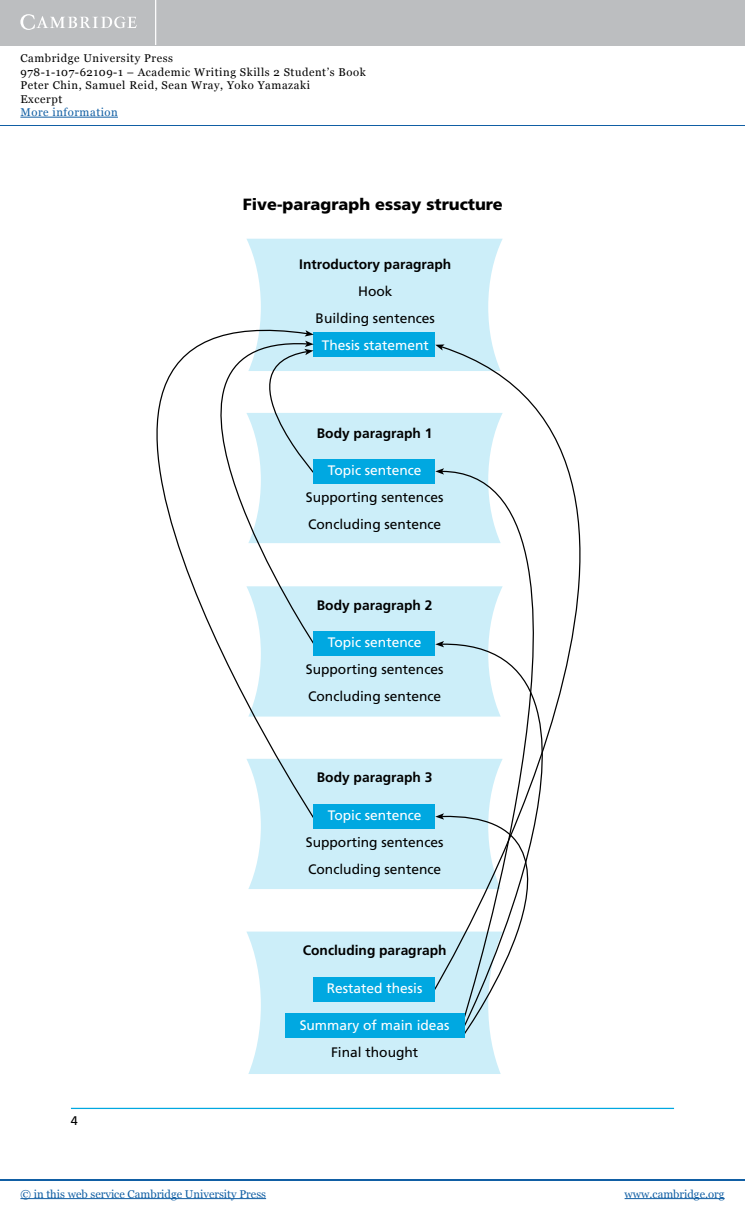
<style>
.page{position:relative;width:745px;height:1218px;background:#fff}
.page>*{position:absolute;margin:0;border:0;box-sizing:border-box;transform-origin:0 0}
.t1{font:900 16.25px "Frutiger";color:#000}
.t2{font:13.75px/26.9px "Frutiger";color:#000}
.t3{font:13.75px "Frutiger";color:#fff}
.t4{font:700 13.75px "Frutiger";color:#000}
.t5{font:12.5px "Frutiger";color:#000}
.t6{font:11.25px/13.4px "Georgia";letter-spacing:.05em;color:#000}
.t7{font:11.25px "Georgia";color:#115fa4}
.t8{font:11.25px "Georgia";letter-spacing:.05em;color:#115fa4}
</style>
<div class="page">
<div style="left:0;top:0;width:744px;height:45px;background:#bcbec0"></div>
<hr style="left:155px;top:0;width:1px;height:45px;background:#fff">
<svg style="left:20px;top:14px;width:117px;height:16px"></svg>
<hr style="left:20px;top:117px;width:98px;height:1px;background:#115fa4">
<hr style="left:0;top:125px;width:744px;height:1px;background:#115fa4">
<hr style="left:0;top:1179px;width:744px;height:1px;background:#115fa4">
<hr style="left:20px;top:1198px;width:246px;height:1px;background:#115fa4">
<hr style="left:624px;top:1198px;width:100px;height:1px;background:#115fa4">
<hr style="left:71px;top:1107px;width:602px;height:2px;background:#00a8e1">
<svg style="left:246px;top:931px;width:255px;height:143px;background:#cfeff9"></svg>
<svg style="left:156px;top:336px;width:160px;height:423px"></svg>
<svg style="left:502px;top:470px;width:79px;height:171px"></svg>
<svg style="left:218px;top:239px;width:284px;height:304px"></svg>
<svg style="left:440px;top:641px;width:132px;height:171px"></svg>
<svg style="left:246px;top:586px;width:256px;height:130px;background:#ceedf7"></svg>
<svg style="left:440px;top:812px;width:98px;height:224px"></svg>
<svg style="left:246px;top:759px;width:256px;height:130px;background:#ceedf7"></svg>
<div style="left:314px;top:977px;width:120px;height:25px;background:#00a8e1"></div>
<div style="left:285px;top:1013px;width:179px;height:25px;background:#00a8e1"></div>
<div style="left:314px;top:459px;width:120px;height:24px;background:#00a8e1"></div>
<div style="left:314px;top:631px;width:120px;height:25px;background:#00a8e1"></div>
<div style="left:314px;top:804px;width:120px;height:25px;background:#00a8e1"></div>
<p class="t6" style="left:20px;top:51px;width:346px">Cambridge University Press<br>978-1-107-62109-1 – Academic Writing Skills 2 Student’s Book Peter Chin, Samuel Reid, Sean Wray, Yoko Yamazaki<br>Excerpt</p>
<p class="t8" style="left:20px;top:104px;width:99px">More information</p>
<p class="t1" style="left:242px;top:194px;width:261px">Five-paragraph essay structure</p>
<p class="t4" style="left:299px;top:256px;width:153px">Introductory paragraph</p>
<p class="t2" style="left:315px;top:278px;width:121px;text-align:center">Hook<br>Building sentences</p>
<p class="t3" style="left:321px;top:337px;width:108px">Thesis statement</p>
<p class="t4" style="left:317px;top:425px;width:117px">Body paragraph 1</p>
<p class="t3" style="left:327px;top:462px;width:95px">Topic sentence</p>
<p class="t2" style="left:305px;top:484px;width:139px">Supporting sentences<br>Concluding sentence</p>
<p class="t4" style="left:317px;top:597px;width:117px">Body paragraph 2</p>
<p class="t3" style="left:327px;top:634px;width:95px">Topic sentence</p>
<p class="t2" style="left:305px;top:656px;width:139px">Supporting sentences<br>Concluding sentence</p>
<p class="t4" style="left:317px;top:769px;width:117px">Body paragraph 3</p>
<p class="t3" style="left:327px;top:807px;width:95px">Topic sentence</p>
<p class="t2" style="left:305px;top:828px;width:139px">Supporting sentences<br>Concluding sentence</p>
<p class="t5" style="left:71px;top:1113px;width:8px">4</p>
<p class="t4" style="left:302px;top:942px;width:145px">Concluding paragraph</p>
<p class="t3" style="left:326px;top:980px;width:97px">Restated thesis</p>
<p class="t3" style="left:299px;top:1017px;width:151px">Summary of main ideas</p>
<p class="t2" style="left:331px;top:1039px;width:89px">Final thought</p>
<p class="t7" style="left:20px;top:1185px;width:247px">© in this web service Cambridge University Press</p>
<p class="t7" style="left:624px;top:1185px;width:101px">www.cambridge.org</p>
</div>
